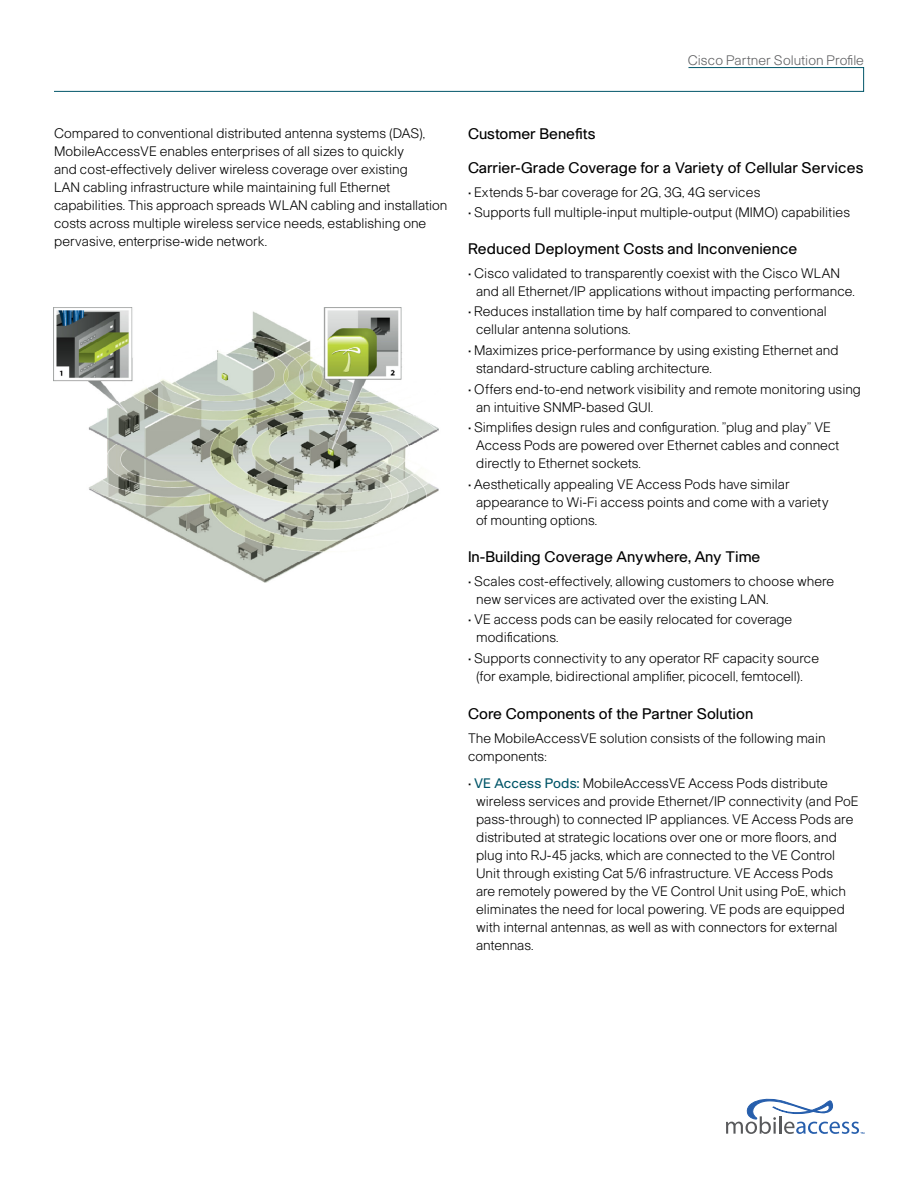
<style>
.page{position:relative;width:918px;height:1188px;background:#fff}
.page>*{position:absolute;margin:0;border:0;box-sizing:border-box;transform-origin:0 0}
.SubHead1{font:15px "Cisco";color:#000}
.Bullet{font:300 13.5px/18px "Cisco";color:#000}
.Body{font:300 13.5px/18px "Cisco";color:#000}
.Document_Description{font:300 13.5px "Cisco";color:#5f6062}
.s1{font-weight:400;color:#005568}
</style>
<div class="page">
<svg style="left:54px;top:67px;width:810px;height:25px"></svg>
<img style="left:54px;top:307px;width:385px;height:275px">
<svg style="left:726px;top:1098px;width:138px;height:36px"></svg>
<p class="Document_Description" style="left:688px;top:52px;width:178px">Cisco Partner Solution Profile</p>
<p class="Body" style="left:54px;top:124px;width:395px">Compared to conventional distributed antenna systems (DAS), MobileAccessVE enables enterprises of all sizes to quickly<br>and cost-effectively deliver wireless coverage over existing<br>LAN cabling infrastructure while maintaining full Ethernet capabilities. This approach spreads WLAN cabling and installation costs across multiple wireless service needs, establishing one pervasive, enterprise-wide network.</p>
<p class="SubHead1" style="left:468px;top:125px;width:129px">Customer Benefits</p>
<p class="SubHead1" style="left:468px;top:159px;width:397px">Carrier-Grade Coverage for a Variety of Cellular Services</p>
<p class="Bullet" style="left:468px;top:183px;width:294px">• Extends 5-bar coverage for 2G, 3G, 4G services</p>
<p class="Bullet" style="left:468px;top:203px;width:384px">• Supports full multiple-input multiple-output (MIMO) capabilities</p>
<p class="SubHead1" style="left:468px;top:240px;width:331px">Reduced Deployment Costs and Inconvenience</p>
<p class="Bullet" style="left:476px;top:264px;width:380px;text-indent:-8px">• Cisco validated to transparently coexist with the Cisco WLAN and all Ethernet/IP applications without impacting performance.</p>
<p class="Bullet" style="left:476px;top:302px;width:352px;text-indent:-8px">• Reduces installation time by half compared to conventional cellular antenna solutions.</p>
<p class="Bullet" style="left:476px;top:341px;width:364px;text-indent:-8px">• Maximizes price-performance by using existing Ethernet and standard-structure cabling architecture.</p>
<p class="Bullet" style="left:476px;top:380px;width:386px;text-indent:-8px">• Offers end-to-end network visibility and remote monitoring using an intuitive SNMP-based GUI.</p>
<p class="Bullet" style="left:476px;top:418px;width:365px;text-indent:-8px">• Simplifies design rules and configuration. ”plug and play” VE<br>Access Pods are powered over Ethernet cables and connect directly to Ethernet sockets.</p>
<p class="Bullet" style="left:476px;top:475px;width:354px;text-indent:-8px">• Aesthetically appealing VE Access Pods have similar appearance to Wi-Fi access points and come with a variety of mounting options.</p>
<p class="SubHead1" style="left:468px;top:547px;width:294px">In-Building Coverage Anywhere, Any Time</p>
<p class="Bullet" style="left:476px;top:571px;width:360px;text-indent:-8px">• Scales cost-effectively, allowing customers to choose where new services are activated over the existing LAN.</p>
<p class="Bullet" style="left:476px;top:610px;width:318px;text-indent:-8px">• VE access pods can be easily relocated for coverage modifications.</p>
<p class="Bullet" style="left:476px;top:649px;width:345px;text-indent:-8px">• Supports connectivity to any operator RF capacity source (for example, bidirectional amplifier, picocell, femtocell).</p>
<p class="SubHead1" style="left:468px;top:705px;width:287px">Core Components of the Partner Solution</p>
<p class="Body" style="left:468px;top:729px;width:359px">The MobileAccessVE solution consists of the following main components:</p>
<p class="Bullet" style="left:476px;top:774px;width:384px;text-indent:-8px">• <span class="s1">VE Access Pods:</span> MobileAccessVE Access Pods distribute wireless services and provide Ethernet/IP connectivity (and PoE pass-through) to connected IP appliances. VE Access Pods are distributed at strategic locations over one or more floors, and plug into RJ-45 jacks, which are connected to the VE Control Unit through existing Cat 5/6 infrastructure. VE Access Pods<br>are remotely powered by the VE Control Unit using PoE, which eliminates the need for local powering. VE pods are equipped with internal antennas, as well as with connectors for external antennas.</p>
</div>
